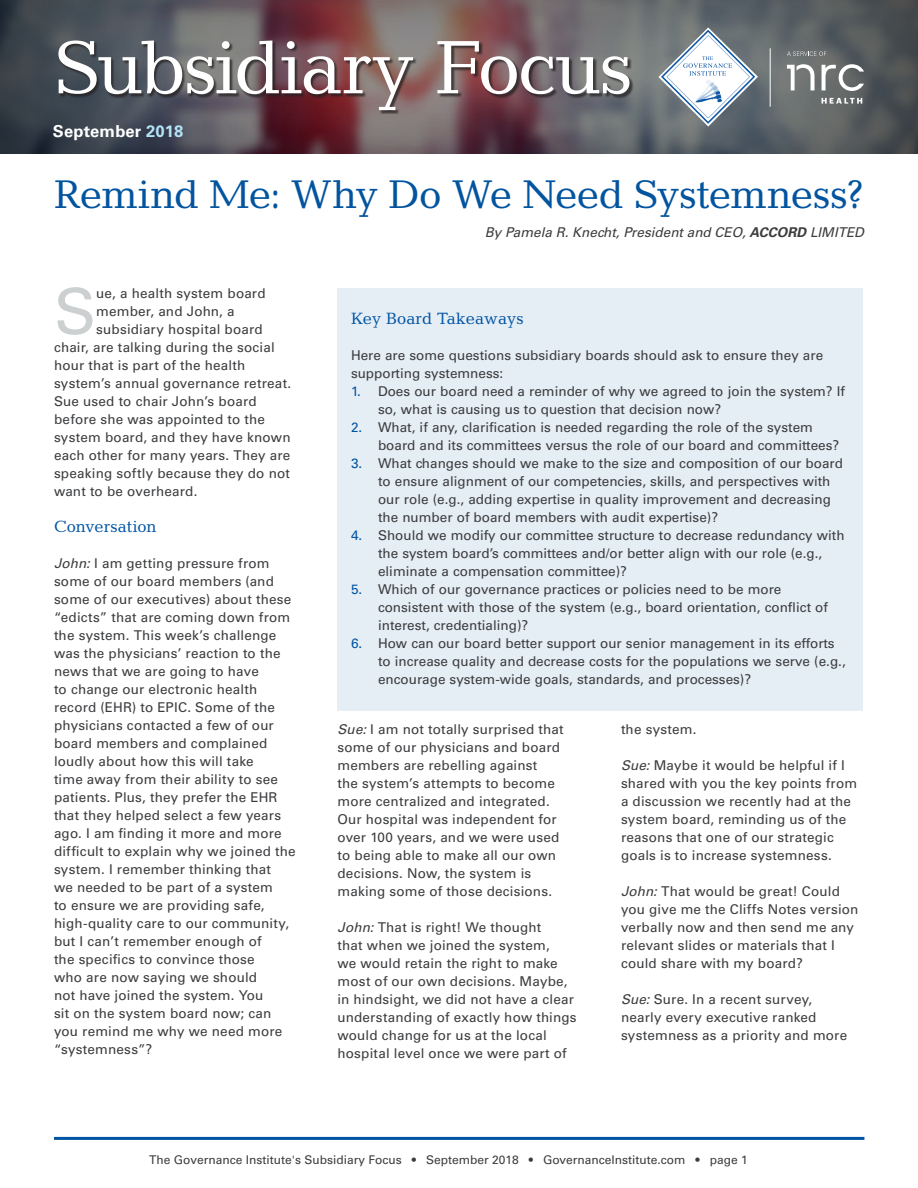
<style>
.page{position:relative;width:918px;height:1188px;background:#fff}
.page>*{position:absolute;margin:0;border:0;box-sizing:border-box;transform-origin:0 0}
.t1{font:76.5px "Candida LT";letter-spacing:-.03em;color:#fff}
.Bullet_points{font:63.3px "Univers LT Std";color:#ccd0d1}
.t2{font:40.5px "Candida Std";letter-spacing:-.02em;color:#03549f}
.Key_board_takeaways{font:16.5px "Candida Std";color:#0054a4}
.body{font:700 16.5px "Univers LT Std";letter-spacing:.01em;color:#fff}
.Bullet_points-2{font:16.5px "Candida Std";letter-spacing:-.01em;color:#0054a4}
.Bullet_points-3{font:13.5px/18px "Univers LT Std";letter-spacing:.01em;color:#3b3c3e}
.Key_board_takeaways-2{font:13.5px/18px "Univers LT Std";color:#3b3c3e}
.Byline{font:italic 13.5px "Univers LT Std";color:#3b3c3e}
.t3{font:12px "Univers LT Std";color:#3b3c3e}
.s1{color:#b3e3f6}
.s2{font-weight:700}
.s3{font-style:italic}
.s4{color:#0054a4}
</style>
<div class="page">
<svg style="left:0;top:0;width:918px;height:154px;background:#5c555b"></svg>
<svg style="left:658px;top:27px;width:100px;height:100px"></svg>
<hr style="left:770px;top:48px;width:1px;height:59px;background:#fff">
<svg style="left:822px;top:98px;width:40px;height:6px"></svg>
<svg style="left:822px;top:64px;width:42px;height:27px"></svg>
<svg style="left:787px;top:64px;width:28px;height:26px"></svg>
<svg style="left:787px;top:51px;width:39px;height:5px"></svg>
<hr style="left:54px;top:1137px;width:810px;height:3px;background:#0054a4">
<div style="left:59px;top:41px;width:575px;height:73px;background:#231f20;opacity:.75"></div>
<div style="left:338px;top:288px;width:525px;height:423px;background:#e5edf5"></div>
<p class="t1" style="left:54px;top:24px;width:581px">Subsidiary Focus</p>
<p class="body" style="left:53px;top:122px;width:132px">September <span class="s1">2018</span></p>
<h1 class="t2" style="left:54px;top:172px;width:811px">Remind Me: Why Do We Need Systemness?</h1>
<p class="Byline" style="left:485px;top:225px;width:384px">By Pamela R.Knecht,Presidentand CEO,<span class="s2">ACCORD</span> LIMITED</p>
<p class="Bullet_points" style="left:54px;top:274px;width:44px">S</p>
<p class="Bullet_points-3" style="left:96px;top:284px;width:171px">ue, a health system board</p>
<p class="Bullet_points-3" style="left:96px;top:302px;width:140px">member, and John, a</p>
<p class="Bullet_points-3" style="left:96px;top:320px;width:168px">subsidiary hospital board</p>
<p class="Bullet_points-3" style="left:54px;top:338px;width:222px">chair, are talking during the social</p>
<p class="Bullet_points-3" style="left:54px;top:356px;width:193px">hour that is part of the health</p>
<p class="Bullet_points-3" style="left:54px;top:374px;width:239px">system’s annual governance retreat.</p>
<p class="Bullet_points-3" style="left:54px;top:392px;width:204px">Sue used to chair John’s board</p>
<p class="Bullet_points-3" style="left:54px;top:410px;width:212px">before she was appointed to the</p>
<p class="Bullet_points-3" style="left:54px;top:428px;width:238px">system board, and they have known</p>
<p class="Bullet_points-3" style="left:54px;top:446px;width:238px">each other for many years. They are</p>
<p class="Bullet_points-3" style="left:54px;top:464px;width:238px">speaking softly because they do not</p>
<p class="Bullet_points-3" style="left:54px;top:482px;width:145px">want to be overheard.</p>
<p class="Bullet_points-2" style="left:54px;top:517px;width:104px">Conversation</p>
<p class="Bullet_points-3" style="left:54px;top:554px;width:243px"><span class="s3">John:</span> I am getting pressure from some of our board members (and some of our executives) about these “edicts” that are coming down from the system. This week’s challenge was the physicians’ reaction to the news that we are going to have<br>to change our electronic health record (EHR) to EPIC. Some of the physicians contacted a few of our board members and complained loudly about how this will take<br>time away from their ability to see patients. Plus, they prefer the EHR that they helped select a few years ago. I am finding it more and more difficult to explain why we joined the system. I remember thinking that<br>we needed to be part of a system<br>to ensure we are providing safe, high-quality care to our community, but I can’t remember enough of<br>the specifics to convince those<br>who are now saying we should<br>not have joined the system. You<br>sit on the system board now; can you remind me why we need more “systemness”?</p>
<p class="Key_board_takeaways" style="left:351px;top:309px;width:174px">Key Board Takeaways</p>
<p class="Key_board_takeaways-2" style="left:351px;top:346px;width:474px">Here are some questions subsidiary boards should ask to ensure they are supporting systemness:</p>
<p class="Bullet_points-3" style="left:378px;top:382px;width:469px;text-indent:-27px"><span class="s4">1.</span> Does our board need a reminder of why we agreed to join the system? If so, what is causing us to question that decision now?</p>
<p class="Bullet_points-3" style="left:378px;top:418px;width:463px;text-indent:-27px"><span class="s4">2.</span> What, if any, clarification is needed regarding the role of the system board and its committees versus the role of our board and committees?</p>
<p class="Bullet_points-3" style="left:378px;top:454px;width:467px;text-indent:-27px"><span class="s4">3.</span> What changes should we make to the size and composition of our board to ensure alignment of our competencies, skills, and perspectives with our role (e.g., adding expertise in quality improvement and decreasing the number of board members with audit expertise)?</p>
<p class="Bullet_points-3" style="left:378px;top:526px;width:468px;text-indent:-27px"><span class="s4">4.</span> Should we modify our committee structure to decrease redundancy with the system board’s committees and/or better align with our role (e.g., eliminate a compensation committee)?</p>
<p class="Bullet_points-3" style="left:378px;top:580px;width:452px;text-indent:-27px"><span class="s4">5.</span> Which of our governance practices or policies need to be more consistent with those of the system (e.g., board orientation, conflict of interest, credentialing)?</p>
<p class="Bullet_points-3" style="left:378px;top:634px;width:469px;text-indent:-27px"><span class="s4">6.</span> How can our board better support our senior management in its efforts to increase quality and decrease costs for the populations we serve (e.g., encourage system-wide goals, standards, and processes)?</p>
<p class="Bullet_points-3" style="left:338px;top:720px;width:228px"><span class="s3">Sue:</span> I am not totally surprised that some of our physicians and board members are rebelling against<br>the system’s attempts to become more centralized and integrated.<br>Our hospital was independent for over 100 years, and we were used to being able to make all our own decisions. Now, the system is making some of those decisions.</p>
<p class="Bullet_points-3" style="left:338px;top:918px;width:241px"><span class="s3">John:</span> That is right! We thought<br>that when we joined the system,<br>we would retain the right to make most of our own decisions. Maybe, in hindsight, we did not have a clear understanding of exactly how things would change for us at the local hospital level once we were part of</p>
<p class="Bullet_points-3" style="left:621px;top:720px;width:77px">the system.</p>
<p class="Bullet_points-3" style="left:621px;top:756px;width:238px"><span class="s3">Sue:</span> Maybe it would be helpful if I shared with you the key points from a discussion we recently had at the system board, reminding us of the reasons that one of our strategic goals is to increase systemness.</p>
<p class="Bullet_points-3" style="left:621px;top:882px;width:239px"><span class="s3">John:</span> That would be great! Could you give me the Cliffs Notes version verbally now and then send me any relevant slides or materials that I could share with my board?</p>
<p class="Bullet_points-3" style="left:621px;top:990px;width:228px"><span class="s3">Sue:</span> Sure. In a recent survey, nearly every executive ranked systemness as a priority and more</p>
<p class="t3" style="left:149px;top:1153px;width:600px">The Governance Institute's Subsidiary Focus • September 2018 • GovernanceInstitute.com • page 1</p>
</div>
